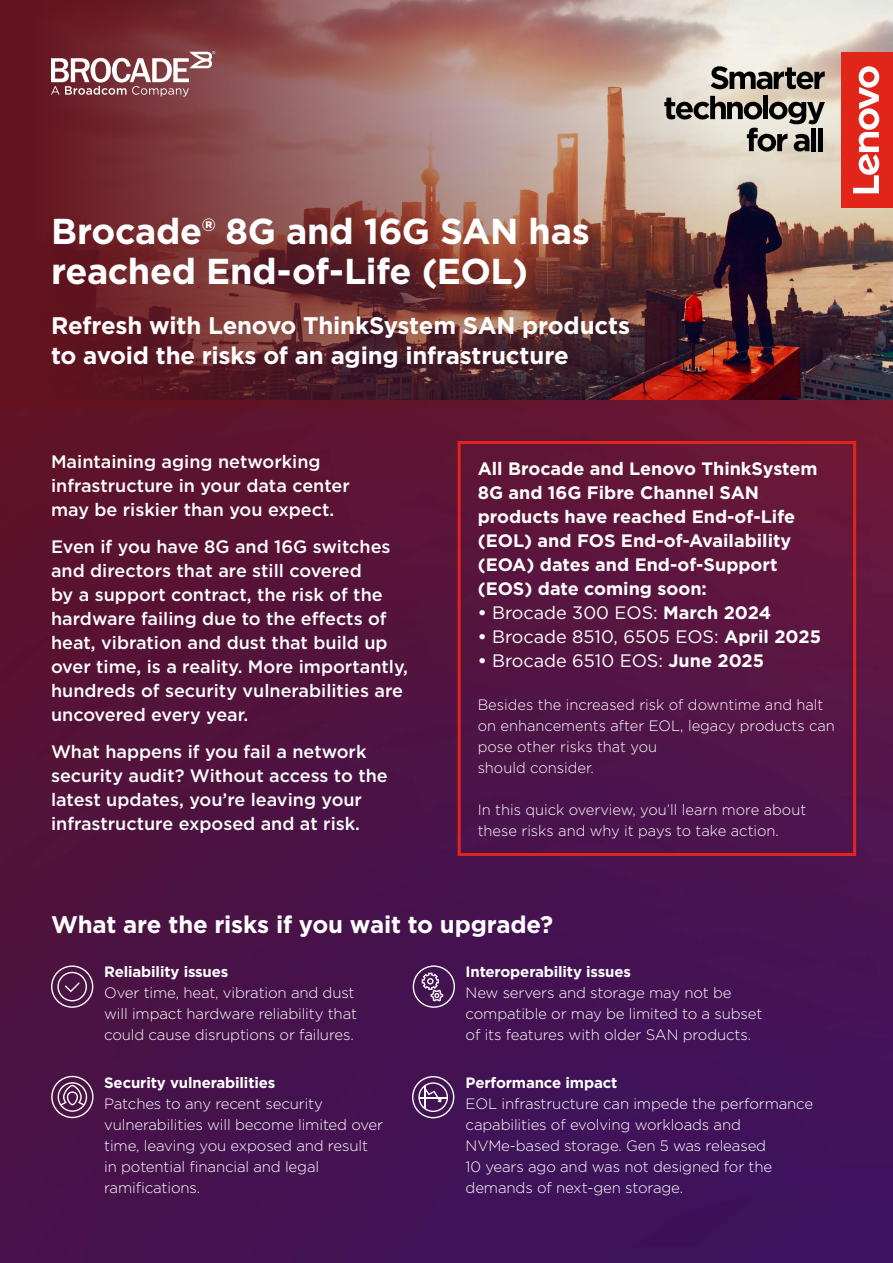
<style>
.page{position:relative;width:893px;height:1263px;background:#fff}
.page>*{position:absolute;margin:0;border:0;box-sizing:border-box;transform-origin:0 0}
.t1{font:700 36px/40.5px "Gotham";letter-spacing:-.01em;color:#fff}
.t2{font:700 24px/30px "Gotham";letter-spacing:-.01em;color:#fff}
.t3{font:500 18px/24px "Gotham";color:#fff}
.t4{font:700 18px/24px "Gotham";color:#fff}
.t5{font:18px "Gotham";color:#fff}
.t6{font:300 15px/21px "Gotham";letter-spacing:-.01em;color:#fff}
.t7{font:700 15px "Gotham";letter-spacing:-.01em;color:#fff}
.s1{font-weight:700}
</style>
<div class="page">
<img style="left:0;top:409px;width:893px;height:854px">
<img style="left:0;top:0;width:893px;height:409px">
<svg style="left:711px;top:66px;width:114px;height:23px;background:#77726b"></svg>
<svg style="left:664px;top:96px;width:161px;height:56px;background:#a49f95"></svg>
<div style="left:811px;top:128px;width:5px;height:23px;background:#000"></div>
<div style="left:818px;top:128px;width:5px;height:23px;background:#000"></div>
<div style="left:841px;top:52px;width:52px;height:156px;background:#e1251b"></div>
<svg style="left:853px;top:66px;width:26px;height:127px"></svg>
<div style="left:458px;top:441px;width:398px;height:415px;border:3px solid #e1251b"></div>
<svg style="left:51px;top:51px;width:164px;height:46px"></svg>
<svg style="left:51px;top:965px;width:42px;height:43px;background:#6b3d65"></svg>
<svg style="left:413px;top:965px;width:42px;height:43px;background:#694173"></svg>
<svg style="left:51px;top:1076px;width:43px;height:42px;background:#744870"></svg>
<svg style="left:412px;top:1076px;width:42px;height:42px;background:#6f4a7c"></svg>
<h1 class="t1" style="left:51px;top:210px;width:540px">Brocade® 8G and 16G SAN has reached End-of-Life (EOL)</h1>
<h2 class="t2" style="left:51px;top:310px;width:581px">Refresh with Lenovo ThinkSystem SAN products to avoid the risks of an aging infrastructure</h2>
<p class="t3" style="left:51px;top:450px;width:300px">Maintaining aging networking infrastructure in your data center may be riskier than you expect.</p>
<p class="t3" style="left:51px;top:534px;width:359px">Even if you have 8G and 16G switches and directors that are still covered<br>by a support contract, the risk of the hardware failing due to the effects of heat, vibration and dust that build up over time, is a reality. More importantly, hundreds of security vulnerabilities are uncovered every year.</p>
<p class="t3" style="left:51px;top:739px;width:338px">What happens if you fail a network security audit? Without access to the latest updates, you’re leaving your infrastructure exposed and at risk.</p>
<p class="t4" style="left:478px;top:457px;width:341px">All Brocade and Lenovo ThinkSystem<br>8G and 16G Fibre Channel SAN products have reached End-of-Life (EOL) and FOS End-of-Availability (EOA) dates and End-of-Support (EOS) date coming soon:</p>
<p class="t5" style="left:478px;top:601px;width:295px"><span class="s1">•</span> Brocade 300 EOS: <span class="s1">March 2024</span></p>
<p class="t5" style="left:478px;top:625px;width:345px"><span class="s1">•</span> Brocade 8510, 6505 EOS: <span class="s1">April 2025</span></p>
<p class="t5" style="left:478px;top:649px;width:288px"><span class="s1">•</span> Brocade 6510 EOS: <span class="s1">June 2025</span></p>
<p class="t6" style="left:478px;top:693px;width:359px">Besides the increased risk of downtime and halt on enhancements after EOL, legacy products can pose other risks that you<br>should consider.</p>
<p class="t6" style="left:478px;top:799px;width:330px">In this quick overview, you’ll learn more about these risks and why it pays to take action.</p>
<h2 class="t2" style="left:51px;top:910px;width:504px">What are the risks if you wait to upgrade?</h2>
<p class="t7" style="left:104px;top:962px;width:126px">Reliability issues</p>
<p class="t6" style="left:104px;top:982px;width:254px">Over time, heat, vibration and dust will impact hardware reliability that could cause disruptions or failures.</p>
<p class="t7" style="left:104px;top:1072px;width:173px">Security vulnerabilities</p>
<p class="t6" style="left:104px;top:1092px;width:280px">Patches to any recent security vulnerabilities will become limited over time, leaving you exposed and result in potential financial and legal ramifications.</p>
<p class="t7" style="left:466px;top:962px;width:167px">Interoperability issues</p>
<p class="t6" style="left:466px;top:982px;width:298px">New servers and storage may not be compatible or may be limited to a subset of its features with older SAN products.</p>
<p class="t7" style="left:466px;top:1072px;width:153px">Performance impact</p>
<p class="t6" style="left:466px;top:1092px;width:349px">EOL infrastructure can impede the performance capabilities of evolving workloads and NVMe-based storage. Gen 5 was released<br>10 years ago and was not designed for the demands of next-gen storage.</p>
</div>
